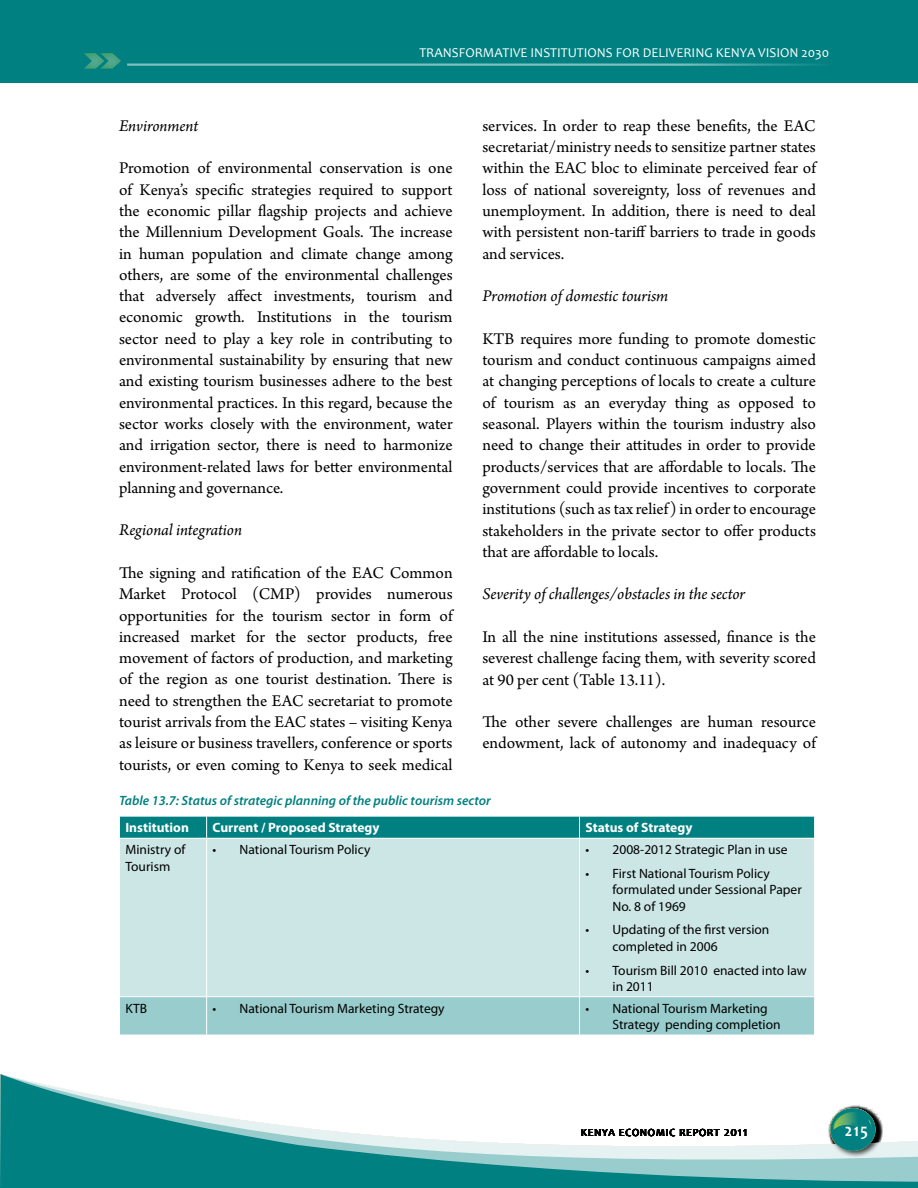
<style>
.page{position:relative;width:918px;height:1188px;background:#fff}
.page>*{position:absolute;margin:0;border:0;box-sizing:border-box;transform-origin:0 0}
.t1{font:700 18px "Candara";letter-spacing:.08em;color:#fff;scale:.88 1}
.t2{font:17.25px/21.3px "Arno Pro";letter-spacing:-.005em;color:#000;text-align:justify}
.t3{font:italic 17.25px "Arno Pro";letter-spacing:-.005em;color:#000}
.t4{font:13.5px/16.2px "Myriad Pro";color:#000}
.t5{font:13.5px "Candara";color:#fff}
.t6{font:italic 600 13.5px "Myriad Pro";color:#008080}
.t7{font:700 13.5px "Myriad Pro";color:#fff}
.t8{font:13.5px "Candara";letter-spacing:.12em;color:#fff;scale:.88 1}
.t9{font:13.5px "Candara";letter-spacing:.08em;color:#000;scale:.88 1}
.t10{font:13.5px "Candara";color:#fff;scale:.88 1}
</style>
<div class="page">
<svg style="left:1px;top:1074px;width:917px;height:114px"></svg>
<div style="left:828px;top:1105px;width:55px;height:53px;background:#000;opacity:.75"></div>
<svg style="left:830px;top:1108px;width:46px;height:43px;background:#2f8c83"></svg>
<div style="left:0;top:0;width:918px;height:82px;background:#008080"></div>
<svg style="left:0;top:1074px;width:1px;height:114px"></svg>
<hr style="left:127px;top:64px;width:702px;height:2px;background:#80c0c0">
<svg style="left:84px;top:53px;width:37px;height:16px"></svg>
<div style="left:120px;top:839px;width:694px;height:157px;background:#cce6e6"></div>
<div style="left:120px;top:997px;width:694px;height:38px;background:#9cc"></div>
<svg style="left:119px;top:816px;width:696px;height:22px;background:#0c8686"></svg>
<hr style="left:206px;top:839px;width:1px;height:157px;background:#fff">
<hr style="left:579px;top:839px;width:1px;height:157px;background:#fff">
<hr style="left:206px;top:997px;width:1px;height:38px;background:#fff">
<hr style="left:579px;top:997px;width:1px;height:38px;background:#fff">
<p class="t5" style="left:544px;top:45px;width:287px">BUSIN SS PROCESS OUTSOURCING/OFF HO ING</p>
<p class="t5" style="left:419px;top:45px;width:411px">TRANSFORMATIVE INSTITUTIONS FOR DELIVERING KE YA VISI N 2030</p>
<p class="t8" style="left:550px;top:45px;width:292px">INFRA TRUCTURE AND ECONOM C ERVI</p>
<p class="t5" style="left:579px;top:45px;width:230px">ENVIRONMENT AND NATURAL RE OUR</p>
<p class="t5" style="left:636px;top:45px;width:181px">MICRO AND SMALL ENTERPR S</p>
<p class="t5" style="left:642px;top:45px;width:181px">WHOLE ALE ND RETA L T AD</p>
<p class="t5" style="left:675px;top:45px;width:21px">MA</p>
<p class="t5" style="left:713px;top:45px;width:118px">FACTURING SECTOR</p>
<p class="t5" style="left:709px;top:45px;width:122px">FINANCIAL SERVICES</p>
<p class="t8" style="left:751px;top:45px;width:90px">G ICULTURE</p>
<p class="t10" style="left:771px;top:45px;width:67px">TU SM</p>
<p class="t3" style="left:119px;top:116px;width:81px">Environment</p>
<p class="t2" style="left:119px;top:158px;width:335px">Promotion of environmental conservation is one of Kenya’s specific strategies required to support the economic pillar flagship projects and achieve the Millennium Development Goals. The increase in human population and climate change among others, are some of the environmental challenges that adversely affect investments, tourism and economic growth. Institutions in the tourism sector need to play a key role in contributing to environmental sustainability by ensuring that new and existing tourism businesses adhere to the best environmental practices. In this regard, because the sector works closely with the environment, water and irrigation sector, there is need to harmonize environment-related laws for better environmental planning and governance.</p>
<p class="t3" style="left:119px;top:520px;width:125px">Regional integration</p>
<p class="t2" style="left:119px;top:563px;width:335px">The signing and ratification of the EAC Common Market Protocol (CMP) provides numerous opportunities for the tourism sector in form of increased market for the sector products, free movement of factors of production, and marketing of the region as one tourist destination. There is need to strengthen the EAC secretariat to promote tourist arrivals from the EAC states – visiting Kenya as leisure or business travellers, conference or sports tourists, or even coming to Kenya to seek medical</p>
<p class="t2" style="left:482px;top:116px;width:335px">services. In order to reap these benefits, the EAC secretariat/ministry needs to sensitize partner states within the EAC bloc to eliminate perceived fear of loss of national sovereignty, loss of revenues and unemployment. In addition, there is need to deal with persistent non-tariff barriers to trade in goods and services.</p>
<p class="t3" style="left:482px;top:286px;width:188px">Promotion of domestic tourism</p>
<p class="t2" style="left:482px;top:329px;width:335px">KTB requires more funding to promote domestic tourism and conduct continuous campaigns aimed at changing perceptions of locals to create a culture of tourism as an everyday thing as opposed to seasonal. Players within the tourism industry also need to change their attitudes in order to provide products/services that are affordable to locals. The government could provide incentives to corporate institutions (such as tax relief) in order to encourage stakeholders in the private sector to offer products that are affordable to locals.</p>
<p class="t3" style="left:482px;top:584px;width:264px">Severity of challenges/obstacles in the sector</p>
<p class="t2" style="left:482px;top:627px;width:335px">In all the nine institutions assessed, finance is the severest challenge facing them, with severity scored at 90 per cent (Table 13.11).</p>
<p class="t2" style="left:482px;top:712px;width:335px">The other severe challenges are human resource endowment, lack of autonomy and inadequacy of</p>
<p class="t6" style="left:119px;top:792px;width:373px">Table 13.7: Status of strategic planning of the public tourism sector</p>
<p class="t7" style="left:125px;top:819px;width:65px">Institution</p>
<p class="t7" style="left:213px;top:819px;width:168px">Current / Proposed Strategy</p>
<p class="t7" style="left:586px;top:819px;width:108px">Status of Strategy</p>
<p class="t4" style="left:125px;top:842px;width:61px">Ministry of<br>Tourism</p>
<p class="t4" style="left:213px;top:842px;width:159px">• National Tourism Policy</p>
<p class="t4" style="left:586px;top:842px;width:204px">• 2008-2012 Strategic Plan in use</p>
<p class="t4" style="left:613px;top:865px;width:191px;text-indent:-27px">• First National Tourism Policy formulated under Sessional Paper<br>No. 8 of 1969</p>
<p class="t4" style="left:613px;top:922px;width:158px;text-indent:-27px">• Updating of the first version completed in 2006</p>
<p class="t4" style="left:613px;top:962px;width:196px;text-indent:-27px">• Tourism Bill 2010 enacted into law in 2011</p>
<p class="t4" style="left:125px;top:1000px;width:23px">KTB</p>
<p class="t4" style="left:213px;top:1000px;width:234px">• National Tourism Marketing Strategy</p>
<p class="t4" style="left:613px;top:1000px;width:170px;text-indent:-27px">• National Tourism Marketing<br>Strategy pending completion</p>
<p class="t9" style="left:581px;top:1123px;width:190px">kenya economic report 2011</p>
<p class="t1" style="left:842px;top:1118px;width:28px">215</p>
<p class="t1" style="left:845px;top:1118px;width:28px">215</p>
</div>
